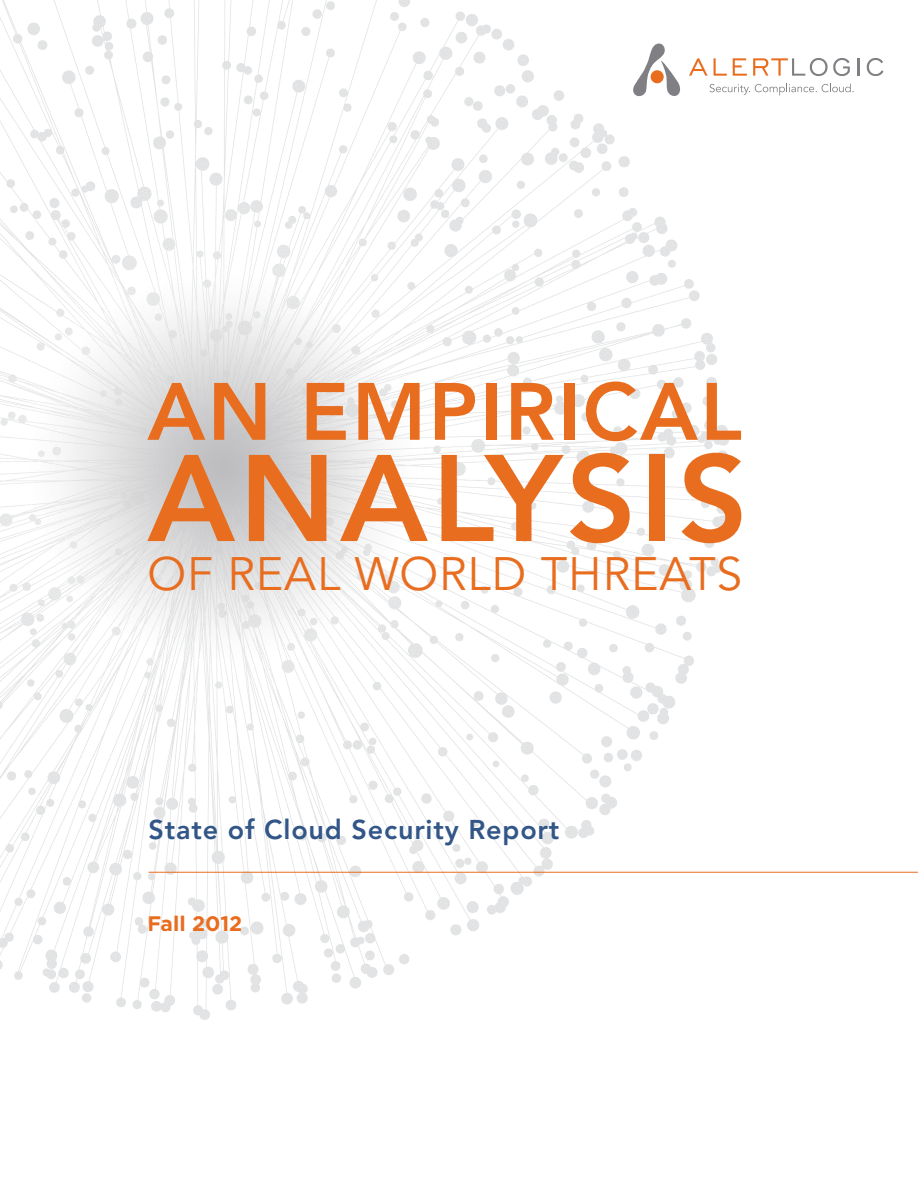
<style>
.page{position:relative;width:918px;height:1188px;background:#fff}
.page>*{position:absolute;margin:0;border:0;box-sizing:border-box;transform-origin:0 0}
.t1{font:800 121.65px "Avenir LT Std";letter-spacing:.035em;color:#e86d1f}
.t2{font:800 80.25px "Avenir LT Std";letter-spacing:.03em;color:#e86d1f}
.t3{font:46.5px "Avenir LT Std";letter-spacing:.02em;color:#e86d1f}
.t4{font:800 27px "Avenir LT Std";letter-spacing:.03em;color:#325687}
.t5{font:700 21px "Gotham";color:#e86d1f}
</style>
<div class="page">
<img style="left:0;top:0;width:729px;height:1020px">
<img style="left:0;top:238px;width:434px;height:442px">
<hr style="left:148px;top:872px;width:770px;height:1px;background:#e86d1f">
<svg style="left:633px;top:44px;width:48px;height:52px"></svg>
<div style="left:651px;top:70px;width:13px;height:13px;background:#e86d1f;border-radius:50%"></div>
<svg style="left:689px;top:58px;width:19px;height:18px"></svg>
<svg style="left:714px;top:58px;width:13px;height:18px"></svg>
<svg style="left:733px;top:58px;width:14px;height:18px"></svg>
<svg style="left:753px;top:58px;width:97px;height:18px"></svg>
<svg style="left:858px;top:58px;width:2px;height:18px"></svg>
<svg style="left:867px;top:58px;width:17px;height:18px"></svg>
<svg style="left:710px;top:84px;width:144px;height:11px"></svg>
<h2 class="t2" style="left:147px;top:364px;width:596px">AN EMPIRICAL</h2>
<h1 class="t1" style="left:147px;top:427px;width:602px">ANALYSIS</h1>
<h3 class="t3" style="left:147px;top:547px;width:597px">OF REAL WORLD THREATS</h3>
<p class="t4" style="left:148px;top:814px;width:412px">State of Cloud Security Report</p>
<p class="t5" style="left:147px;top:910px;width:96px">Fall 2012</p>
</div>
